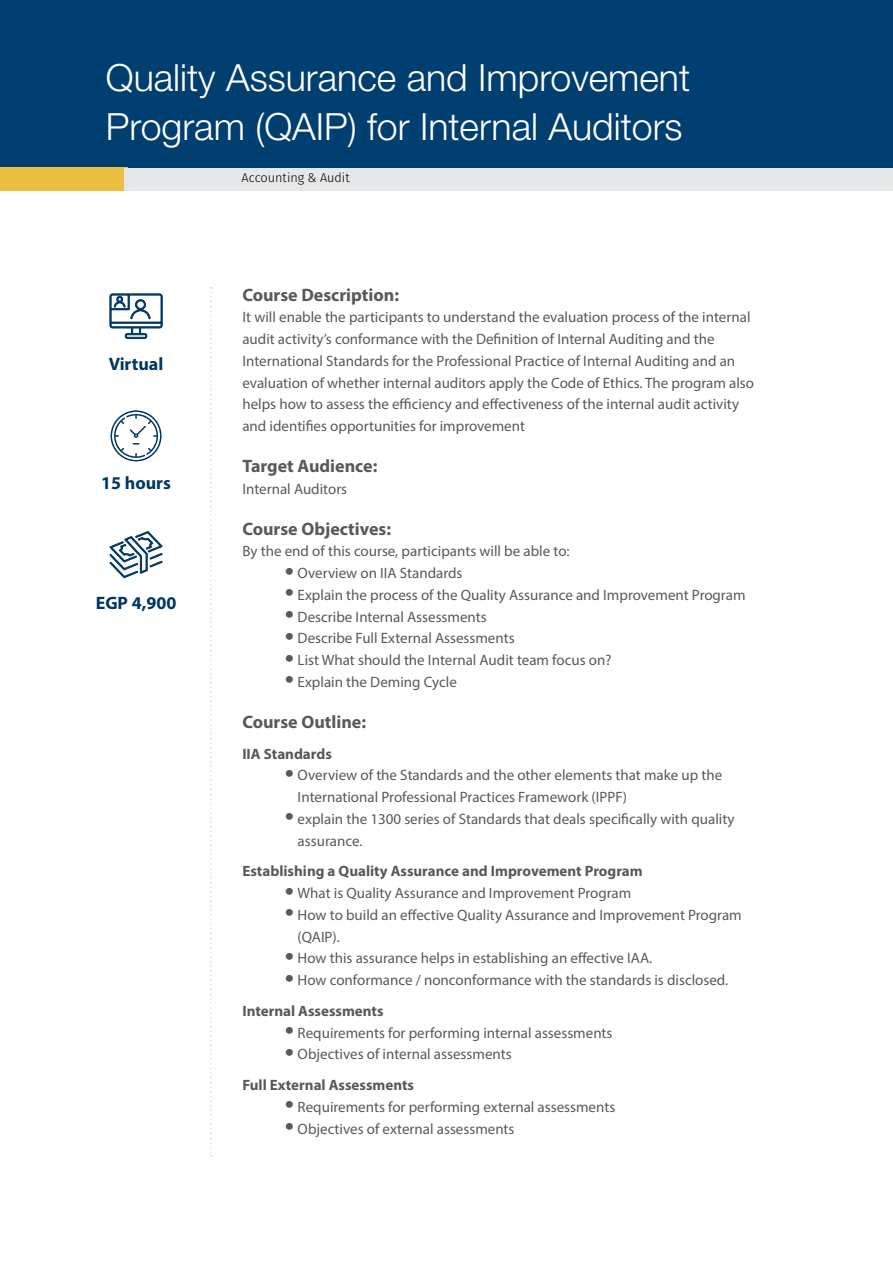
<style>
.page{position:relative;width:893px;height:1263px;background:#fff}
.page>*{position:absolute;margin:0;border:0;box-sizing:border-box;transform-origin:0 0}
.t1{font:300 37.5px/49.5px "Helvetica Neue LT Std";color:#fff}
.t2{font:700 18px "Myriad Pro";color:#58595b}
.t3{font:700 18px "Myriad Pro";color:#003763}
.t4{font:15px/21.8px "Myriad Pro";color:#58595b}
.t5{font:700 15px "Myriad Pro";color:#58595b}
.t6{font:300 12.75px "Fira Sans";color:#000}
.s1{font-size:33px}
.s2{font-weight:700}
</style>
<div class="page">
<div style="left:0;top:0;width:893px;height:168px;background:#003f70"></div>
<div style="left:0;top:168px;width:128px;height:23px;background:#ebc042"></div>
<div style="left:124px;top:168px;width:769px;height:22px;background:#e6e7e8"></div>
<svg style="left:210px;top:287px;width:2px;height:870px"></svg>
<svg style="left:109px;top:293px;width:54px;height:46px"></svg>
<svg style="left:109px;top:531px;width:54px;height:47px"></svg>
<svg style="left:111px;top:410px;width:51px;height:52px"></svg>
<h1 class="t1" style="left:106px;top:52px;width:586px">Quality Assurance and Improvement<br>Program (QAIP) for Internal Auditors</h1>
<p class="t6" style="left:242px;top:169px;width:110px">Accounting &amp; Audit</p>
<p class="t3" style="left:109px;top:353px;width:56px">Virtual</p>
<p class="t3" style="left:101px;top:472px;width:71px">15 hours</p>
<p class="t3" style="left:96px;top:591px;width:82px">EGP 4,900</p>
<p class="t2" style="left:242px;top:283px;width:158px">Course Description:</p>
<p class="t4" style="left:242px;top:306px;width:513px">It will enable the participants to understand the evaluation process of the internal audit activity’s conformance with the Definition of Internal Auditing and the International Standards for the Professional Practice of Internal Auditing and an evaluation of whether internal auditors apply the Code of Ethics. The program also helps how to assess the efficiency and effectiveness of the internal audit activity and identifies opportunities for improvement</p>
<p class="t2" style="left:242px;top:454px;width:137px">Target Audience:</p>
<p class="t4" style="left:242px;top:478px;width:106px">Internal Auditors</p>
<p class="t2" style="left:242px;top:517px;width:150px">Course Objectives:</p>
<p class="t4" style="left:242px;top:540px;width:329px">By the end of this course, participants will be able to:</p>
<p class="t4" style="left:285px;top:562px;width:179px"><span class="s1">•</span> Overview on IIA Standards</p>
<p class="t4" style="left:285px;top:584px;width:462px"><span class="s1">•</span> Explain the process of the Quality Assurance and Improvement Program</p>
<p class="t4" style="left:285px;top:605px;width:203px"><span class="s1">•</span> Describe Internal Assessments</p>
<p class="t4" style="left:285px;top:627px;width:231px"><span class="s1">•</span> Describe Full External Assessments</p>
<p class="t4" style="left:285px;top:649px;width:328px"><span class="s1">•</span> List What should the Internal Audit team focus on?</p>
<p class="t4" style="left:285px;top:671px;width:173px"><span class="s1">•</span> Explain the Deming Cycle</p>
<p class="t2" style="left:242px;top:710px;width:125px">Course Outline:</p>
<p class="t5" style="left:242px;top:744px;width:91px">IIA Standards</p>
<p class="t4" style="left:298px;top:764px;width:426px;text-indent:-13px"><span class="s1">•</span> Overview of the Standards and the other elements that make up the<br>International Professional Practices Framework (IPPF)</p>
<p class="t4" style="left:298px;top:808px;width:438px;text-indent:-13px"><span class="s1">•</span> explain the 1300 series of Standards that deals specifically with quality assurance.</p>
<p class="t5" style="left:242px;top:861px;width:402px">Establishing a Quality Assurance and Improvement Program</p>
<p class="t4" style="left:285px;top:882px;width:348px"><span class="s1">•</span> What is Quality Assurance and Improvement Program</p>
<p class="t4" style="left:298px;top:904px;width:446px;text-indent:-13px"><span class="s1">•</span> How to build an effective Quality Assurance and Improvement Program (QAIP).</p>
<p class="t4" style="left:285px;top:947px;width:369px"><span class="s1">•</span> How this assurance helps in establishing an effective IAA.</p>
<p class="t4" style="left:242px;top:964px;width:487px;line-height:30.8px;text-indent:43px"><span class="s1">•</span> How conformance / nonconformance with the standards is disclosed.<br><span class="s2">Internal Assessments</span></p>
<p class="t4" style="left:285px;top:1021px;width:329px"><span class="s1">•</span> Requirements for performing internal assessments</p>
<p class="t4" style="left:242px;top:1039px;width:271px;line-height:30.8px;text-indent:43px"><span class="s1">•</span> Objectives of internal assessments<br><span class="s2">Full External Assessments</span></p>
<p class="t4" style="left:285px;top:1096px;width:332px"><span class="s1">•</span> Requirements for performing external assessments</p>
<p class="t4" style="left:285px;top:1117px;width:231px"><span class="s1">•</span> Objectives of external assessments</p>
</div>
